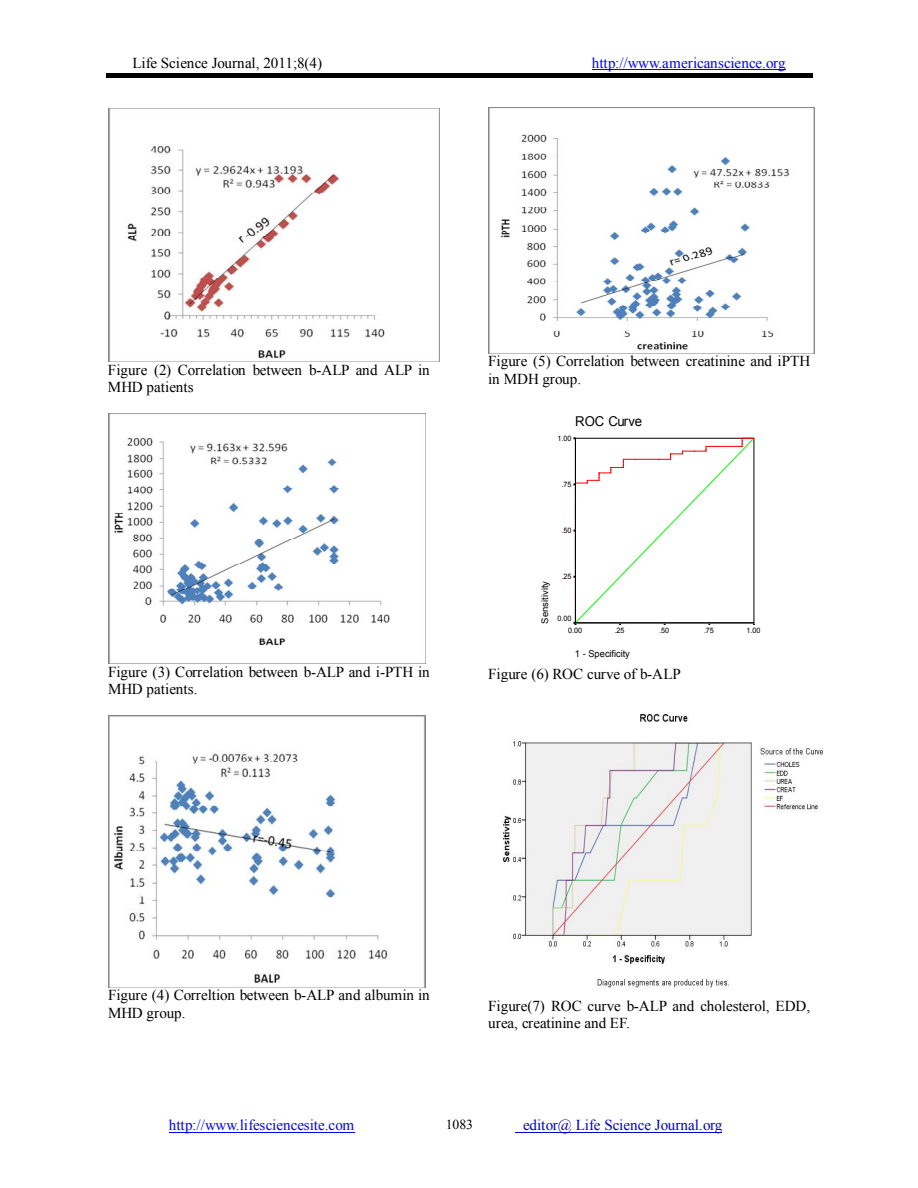
<style>
.page{position:relative;width:918px;height:1188px;background:#fff}
.page>*{position:absolute;margin:0;border:0;box-sizing:border-box;transform-origin:0 0}
.t1{font:15.15px/17.2px "Times New Roman+FPEF";color:#000}
.t2{font:15.15px "Times New Roman+FPEF";color:#00f}
.t3{font:15.15px "Times New Roman+FPEF";color:#00c}
.t4{font:13.65px "Arial+FPEF";letter-spacing:-.015em;color:#000}
.t5{font:13.65px "Times New Roman+FPEF";color:#000}
.t6{font:9.45px "Arial+FPEF";color:#000}
.t7{font:9.15px "Arial+FPEF";color:#000}
.t8{font:7.5px "Arial+FPEF";color:#000}
</style>
<div class="page">
<hr style="left:592px;top:69px;width:194px;height:1px;background:#00f">
<hr style="left:106px;top:76px;width:706px;height:1px;background:#000">
<hr style="left:106px;top:73px;width:706px;height:2px;background:#000">
<hr style="left:169px;top:1132px;width:186px;height:1px;background:#00f">
<hr style="left:516px;top:1132px;width:206px;height:1px;background:#00c">
<img style="left:109px;top:151px;width:331px;height:210px">
<img style="left:109px;top:413px;width:317px;height:25px">
<img style="left:109px;top:438px;width:317px;height:226px">
<img style="left:108px;top:716px;width:318px;height:45px">
<img style="left:108px;top:761px;width:318px;height:226px">
<img style="left:488px;top:108px;width:326px;height:25px">
<img style="left:488px;top:133px;width:326px;height:220px">
<svg style="left:573px;top:437px;width:182px;height:188px"></svg>
<hr style="left:575px;top:623px;width:179px;height:1px;background:#000">
<hr style="left:575px;top:438px;width:1px;height:185px;background:#000">
<img style="left:503px;top:714px;width:320px;height:275px">
<p class="t1" style="left:132px;top:55px;width:191px">Life Science Journal, 2011;8(4)</p>
<p class="t2" style="left:592px;top:57px;width:196px">http://www.americanscience.org</p>
<p class="t1" style="left:108px;top:363px;width:323px">Figure (2) Correlation between b-ALP and ALP in<br>MHD patients</p>
<p class="t1" style="left:108px;top:665px;width:323px">Figure (3) Correlation between b-ALP and i-PTH in<br>MHD patients.</p>
<p class="t1" style="left:488px;top:354px;width:324px">Figure (5) Correlation between creatinine and iPTH in MDH group.</p>
<p class="t4" style="left:575px;top:416px;width:68px">ROC Curve</p>
<p class="t8" style="left:558px;top:436px;width:16px">1.00</p>
<p class="t8" style="left:562px;top:481px;width:12px">.75</p>
<p class="t8" style="left:562px;top:527px;width:12px">.50</p>
<p class="t8" style="left:562px;top:573px;width:12px">.25</p>
<p class="t8" style="left:558px;top:616px;width:16px">0.00</p>
<p class="t7" style="left:542px;top:624px;width:44px;rotate:-90deg">Sensitivity</p>
<p class="t8" style="left:568px;top:627px;width:16px">0.00</p>
<p class="t8" style="left:615px;top:627px;width:11px">.25</p>
<p class="t6" style="left:575px;top:650px;width:56px">1 - Specificity</p>
<p class="t8" style="left:659px;top:627px;width:11px">.50</p>
<p class="t1" style="left:488px;top:667px;width:194px">Figure (6) ROC curve of b-ALP</p>
<p class="t8" style="left:704px;top:627px;width:11px">.75</p>
<p class="t8" style="left:747px;top:627px;width:16px">1.00</p>
<p class="t1" style="left:108px;top:988px;width:323px">Figure (4) Correltion between b-ALP and albumin in<br>MHD group.</p>
<p class="t1" style="left:488px;top:999px;width:324px">Figure(7) ROC curve b-ALP and cholesterol, EDD, urea, creatinine and EF.</p>
<p class="t2" style="left:169px;top:1120px;width:187px">http://www.lifesciencesite.com</p>
<p class="t5" style="left:446px;top:1120px;width:29px">1083</p>
<p class="t3" style="left:523px;top:1120px;width:201px">editor@ Life Science Journal.org</p>
</div>
